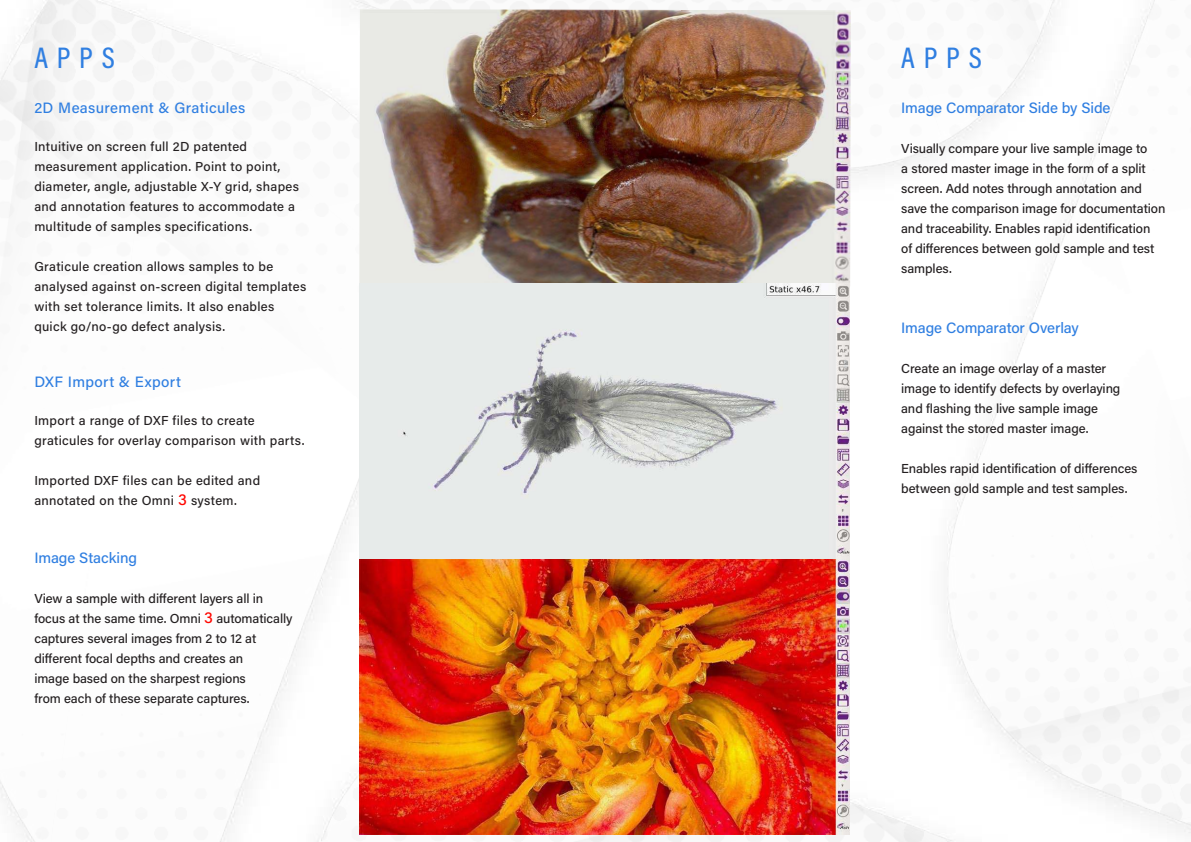
<style>
.page{position:relative;width:1191px;height:842px;background:#fff}
.page>*{position:absolute;margin:0;border:0;box-sizing:border-box;transform-origin:0 0}
.t1{font:500 30px "Acumin Pro Cond";letter-spacing:.295em;color:#307fe1}
.t2{font:500 15px "Acumin Pro";letter-spacing:-.005em;color:#307fe1}
.t3{font:500 15px "Acumin Pro";letter-spacing:.025em;color:#307fe1}
.t4{font:500 15px "Acumin Pro";letter-spacing:.03em;color:#307fe1}
.t5{font:500 13px/20px "Acumin Pro";color:#231f20}
.t6{font:500 13px/20px "Acumin Pro";letter-spacing:.025em;color:#231f20}
.s1{font-size:16px;color:#ff0600}
</style>
<div class="page">
<img style="left:0;top:0;width:1191px;height:842px">
<img style="left:359px;top:286px;width:491px;height:548px">
<img style="left:359px;top:9px;width:491px;height:277px">
<h1 class="t1" style="left:34px;top:38px;width:82px">APPS</h1>
<p class="t3" style="left:34px;top:97px;width:213px">2D Measurement &amp; Graticules</p>
<p class="t6" style="left:34px;top:136px;width:266px">Intuitive on screen full 2D patented measurement application. Point to point, diameter, angle, adjustable X-Y grid, shapes and annotation features to accommodate a multitude of samples specifications.</p>
<p class="t6" style="left:34px;top:256px;width:273px">Graticule creation allows samples to be analysed against on-screen digital templates with set tolerance limits. It also enables quick go/no-go defect analysis.</p>
<p class="t4" style="left:34px;top:371px;width:148px">DXF Import &amp; Export</p>
<p class="t6" style="left:34px;top:410px;width:272px">Import a range of DXF files to create graticules for overlay comparison with parts.</p>
<p class="t6" style="left:34px;top:470px;width:227px">Imported DXF files can be edited and annotated on the Omni <span class="s1">3</span> system.</p>
<p class="t2" style="left:34px;top:547px;width:104px">Image Stacking</p>
<p class="t5" style="left:34px;top:588px;width:260px">View a sample with different layers all in focus at the same time. Omni <span class="s1">3</span> automatically captures several images from 2 to 12 at different focal depths and creates an<br>image based on the sharpest regions<br>from each of these separate captures.</p>
<h1 class="t1" style="left:901px;top:38px;width:82px">APPS</h1>
<p class="t2" style="left:901px;top:97px;width:211px">Image Comparator Side by Side</p>
<p class="t5" style="left:901px;top:138px;width:266px">Visually compare your live sample image to<br>a stored master image in the form of a split screen. Add notes through annotation and save the comparison image for documentation and traceability. Enables rapid identification<br>of differences between gold sample and test samples.</p>
<p class="t2" style="left:901px;top:317px;width:179px">Image Comparator Overlay</p>
<p class="t5" style="left:901px;top:358px;width:221px">Create an image overlay of a master image to identify defects by overlaying and flashing the live sample image against the stored master image.</p>
<p class="t5" style="left:901px;top:458px;width:238px">Enables rapid identification of differences between gold sample and test samples.</p>
</div>
